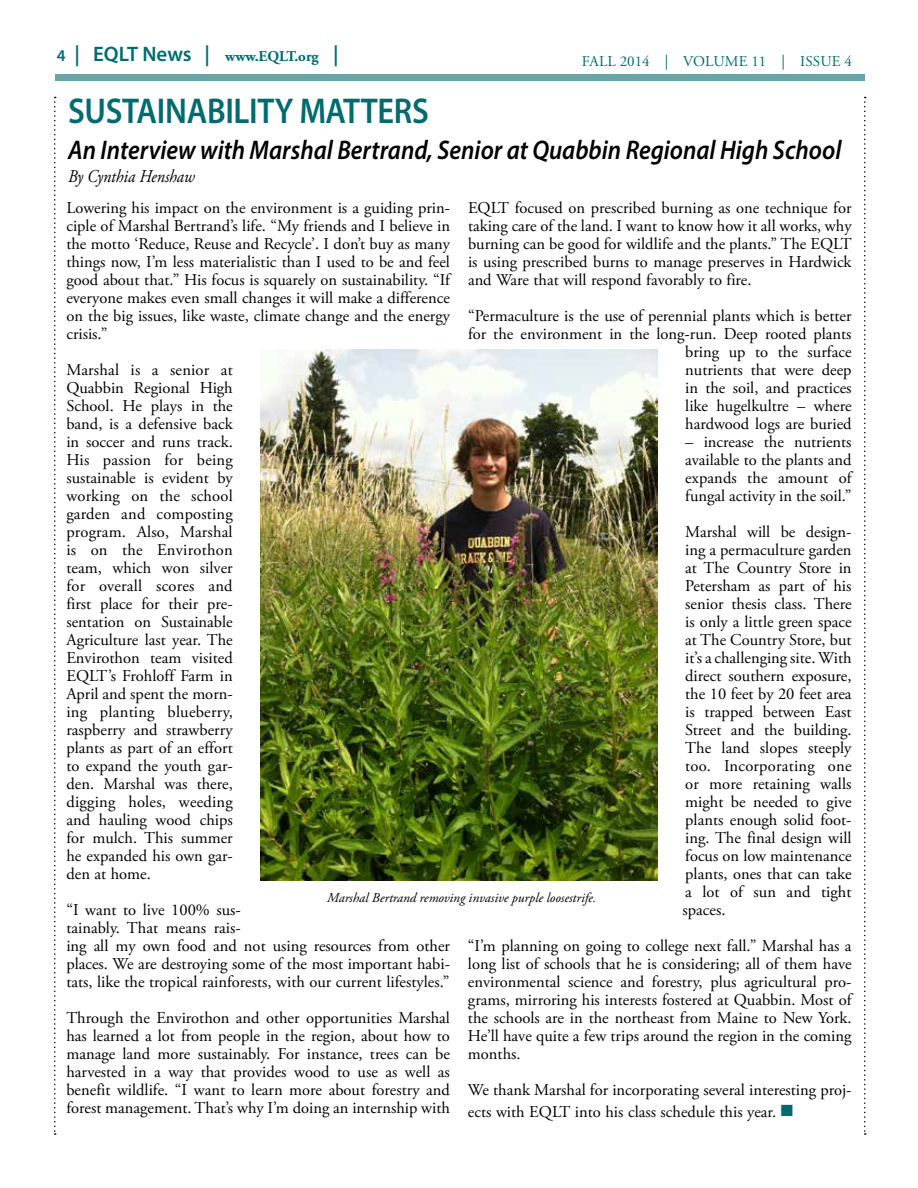
<style>
.page{position:relative;width:918px;height:1188px;background:#fff}
.page>*{position:absolute;margin:0;border:0;box-sizing:border-box;transform-origin:0 0}
.t1{font:600 36px "Myriad Pro";letter-spacing:-.01em;color:#006b6e;scale:.9 1}
.t2{font:italic 600 27px "Myriad Pro";color:#000;scale:.9 1}
.t3{font:italic 18px "Adobe Garamond Pro";color:#000;scale:.9 1}
.t4{font:16.5px/18px "Adobe Garamond Pro";color:#000;text-align:justify}
.t5{font:700 15px "Adobe Garamond Pro";color:#006b6e}
.t6{font:15px "Adobe Garamond Pro";letter-spacing:.015em;color:#006b6e}
.t7{font:italic 13.5px "Adobe Garamond Pro";color:#000}
.s1{font-family:"Myriad Pro";font-weight:600;font-size:16.5px}
.s2{font-family:"Myriad Pro";font-weight:600;font-size:21px}
.s3{color:#006b6e}
</style>
<div class="page">
<div style="left:55px;top:74px;width:810px;height:7px;background:#66a6a8"></div>
<svg style="left:54px;top:97px;width:2px;height:1038px"></svg>
<svg style="left:864px;top:97px;width:2px;height:1038px"></svg>
<img style="left:261px;top:350px;width:396px;height:530px">
<p class="t5" style="left:57px;top:48px;width:283px"><span class="s1">4</span> <span class="s2">| EQLT News |</span> www.EQLT.org <span class="s2">|</span></p>
<p class="t6" style="left:582px;top:52px;width:272px">FALL 2014 | Volume 11 | Issue 4</p>
<h1 class="t1" style="left:68px;top:88px;width:402px">SUSTAINABILITY MATTERS</h1>
<h2 class="t2" style="left:68px;top:133px;width:861px">An Interview with Marshal Bertrand, Senior at Quabbin Regional High School</h2>
<p class="t3" style="left:68px;top:165px;width:142px">By Cynthia Henshaw</p>
<p class="t4" style="left:66px;top:199px;width:385px">Lowering his impact on the environment is a guiding prin&shy;ciple of Marshal Bertrand’s life. “My friends and I believe in the motto ‘Reduce, Reuse and Recycle’. I don’t buy as many things now, I’m less materialistic than I used to be and feel good about that.” His focus is squarely on sustainability. “If everyone makes even small changes it will make a difference on the big issues, like waste, climate change and the energy crisis.”</p>
<p class="t4" style="left:66px;top:361px;width:168px">Marshal is a senior at Quabbin Regional High School. He plays in the band, is a defensive back in soccer and runs track.<br>His passion for being sustainable is evident by working on the school garden and composting program. Also, Marshal is on the Envirothon team, which won silver for overall scores and first place for their pre&shy;sentation on Sustainable Agriculture last year. The Envirothon team visited EQLT’s Frohloff Farm in April and spent the morn&shy;ing planting blueberry, raspberry and strawberry plants as part of an effort to expand the youth gar&shy;den. Marshal was there, digging holes, weeding and hauling wood chips for mulch. This summer he expanded his own gar&shy;den at home.</p>
<p class="t4" style="left:66px;top:901px;width:385px;text-align:left">“I want to live 100% sus-<br>tainably. That means rais-<br>ing all my own food and not using resources from other places. We are destroying some of the most important habi&shy;tats, like the tropical rainforests, with our current lifestyles.”</p>
<p class="t4" style="left:66px;top:1009px;width:385px">Through the Envirothon and other opportunities Marshal has learned a lot from people in the region, about how to manage land more sustainably. For instance, trees can be harvested in a way that provides wood to use as well as benefit wildlife. “I want to learn more about forestry and forest management. That’s why I’m doing an internship with</p>
<p class="t4" style="left:468px;top:199px;width:385px">EQLT focused on prescribed burning as one technique for taking care of the land. I want to know how it all works, why burning can be good for wildlife and the plants.” The EQLT is using prescribed burns to manage preserves in Hardwick and Ware that will respond favorably to fire.</p>
<p class="t4" style="left:468px;top:307px;width:385px;text-align:right">“Permaculture is the use of perennial plants which is better for the environment in the long-run. Deep rooted plants bring up to the surface<br>nutrients that were deep<br>in the soil, and practices<br>like hugelkultre – where<br>hardwood logs are buried</p>
<p class="t4" style="left:685px;top:433px;width:168px">– increase the nutrients available to the plants and expands the amount of fungal activity in the soil.”</p>
<p class="t4" style="left:683px;top:523px;width:171px">Marshal will be design&shy;ing a permaculture garden at The Country Store in Petersham as part of his senior thesis class. There is only a little green space at The Country Store, but it’s a challenging site. With direct southern exposure, the 10 feet by 20 feet area is trapped between East Street and the building.<br>The land slopes steeply too. Incorporating one or more retaining walls might be needed to give plants enough solid foot&shy;ing. The final design will focus on low maintenance plants, ones that can take a lot of sun and tight spaces.</p>
<p class="t4" style="left:468px;top:937px;width:385px">“I’m planning on going to college next fall.” Marshal has a long list of schools that he is considering; all of them have environmental science and forestry, plus agricultural pro&shy;grams, mirroring his interests fostered at Quabbin. Most of the schools are in the northeast from Maine to New York.<br>He’ll have quite a few trips around the region in the coming months.</p>
<p class="t4" style="left:468px;top:1080px;width:385px;line-height:21.6px">We thank Marshal for incorporating several interesting proj&shy;ects with EQLT into his class schedule this year. <span class="s3">■</span></p>
<p class="t7" style="left:327px;top:889px;width:271px">Marshal Bertrand removing invasive purple loosestrife.</p>
</div>
